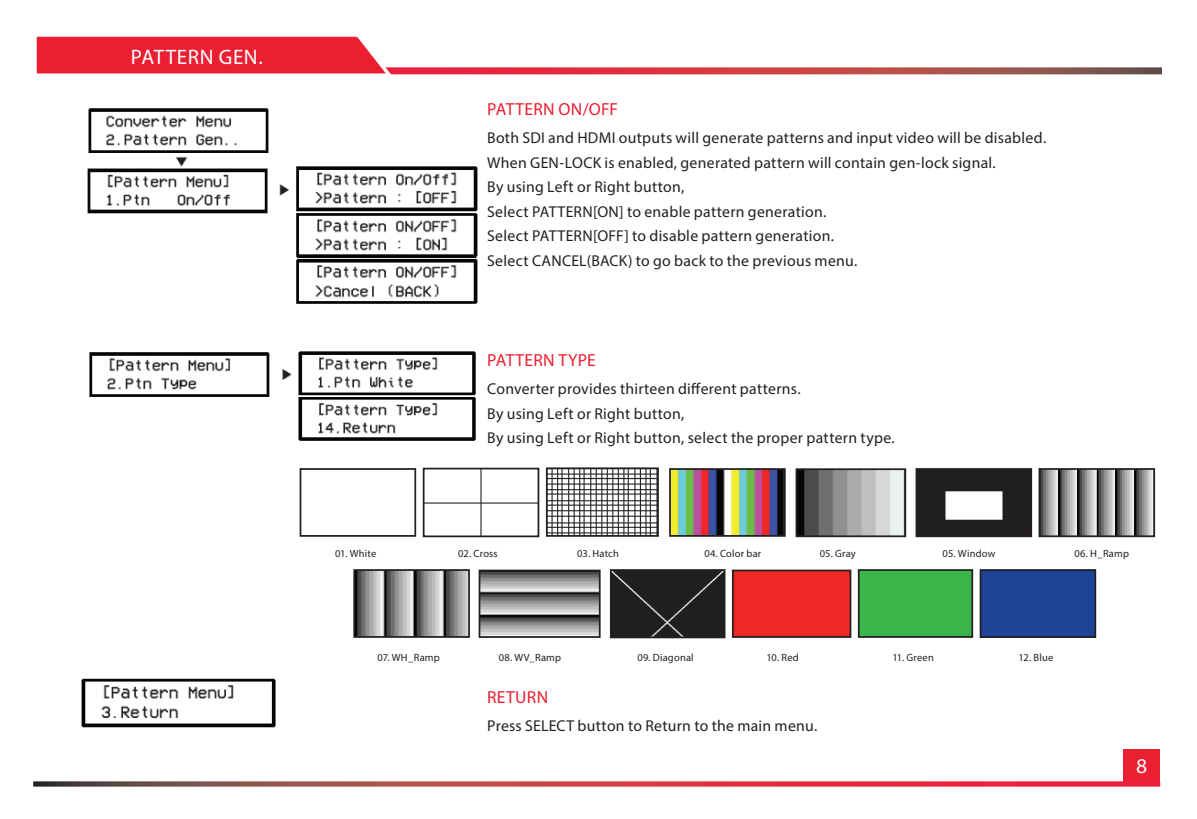
<style>
.page{position:relative;width:1197px;height:819px;background:#fff}
.page>*{position:absolute;margin:0;border:0;box-sizing:border-box;transform-origin:0 0}
.t1{font:21px "Myriad Pro";letter-spacing:.03em;color:#fff}
.t2{font:17.5px "Myriad Pro";letter-spacing:.02em;color:#eb1f31}
.t3{font:15.75px/24.5px "Myriad Pro";letter-spacing:.02em;color:#231f20}
.t4{font:10.5px "Myriad Pro";letter-spacing:.015em;color:#231f20}
</style>
<div class="page">
<svg style="left:397px;top:67px;width:765px;height:7px;background:#c4494e"></svg>
<div style="left:1124px;top:749px;width:36px;height:33px;background:#eb1f31"></div>
<svg style="left:36px;top:36px;width:361px;height:39px;background:#ed3a4a"></svg>
<svg style="left:33px;top:781px;width:1127px;height:6px;background:#c45259"></svg>
<img style="left:87px;top:108px;width:183px;height:289px">
<img style="left:279px;top:166px;width:199px;height:138px">
<img style="left:282px;top:351px;width:194px;height:90px">
<img style="left:81px;top:678px;width:195px;height:50px">
<div style="left:300px;top:468px;width:116px;height:69px;border:2px solid #231f20"></div>
<img style="left:426px;top:471px;width:110px;height:63px">
<div style="left:423px;top:468px;width:116px;height:69px;border:2px solid #231f20"></div>
<img style="left:549px;top:470px;width:107px;height:64px">
<div style="left:546px;top:467px;width:113px;height:70px;border:2px solid #231f20"></div>
<img style="left:672px;top:471px;width:111px;height:63px">
<div style="left:669px;top:468px;width:117px;height:69px;border:2px solid #231f20"></div>
<img style="left:799px;top:471px;width:104px;height:63px">
<div style="left:796px;top:468px;width:110px;height:69px;border:2px solid #231f20"></div>
<img style="left:919px;top:471px;width:110px;height:63px">
<div style="left:916px;top:468px;width:116px;height:69px;border:2px solid #231f20"></div>
<img style="left:1042px;top:471px;width:110px;height:63px">
<div style="left:1039px;top:468px;width:116px;height:69px;border:2px solid #231f20"></div>
<img style="left:356px;top:572px;width:111px;height:63px">
<div style="left:353px;top:569px;width:117px;height:69px;border:2px solid #231f20"></div>
<img style="left:482px;top:573px;width:116px;height:62px">
<div style="left:479px;top:570px;width:122px;height:68px;border:2px solid #231f20"></div>
<img style="left:613px;top:572px;width:109px;height:63px">
<div style="left:610px;top:569px;width:115px;height:69px;border:2px solid #231f20"></div>
<div style="left:735px;top:573px;width:113px;height:62px;background:#ed2825"></div>
<div style="left:732px;top:570px;width:119px;height:68px;border:2px solid #231f20"></div>
<div style="left:861px;top:572px;width:109px;height:63px;background:#3ab54a"></div>
<div style="left:858px;top:569px;width:115px;height:69px;border:2px solid #231f20"></div>
<div style="left:983px;top:572px;width:110px;height:63px;background:#1f4397"></div>
<div style="left:980px;top:569px;width:116px;height:69px;border:2px solid #231f20"></div>
<h1 class="t1" style="left:131px;top:44px;width:134px">PATTERN GEN.</h1>
<p class="t2" style="left:487px;top:98px;width:132px">PATTERN ON/OFF</p>
<p class="t3" style="left:487px;top:125px;width:561px">Both SDI and HDMI outputs will generate patterns and input video will be disabled.<br>When GEN-LOCK is enabled, generated pattern will contain gen-lock signal.<br>By using Left or Right button,<br>Select PATTERN[ON] to enable pattern generation.<br>Select PATTERN[OFF] to disable pattern generation.<br>Select CANCEL(BACK) to go back to the previous menu.</p>
<p class="t2" style="left:487px;top:350px;width:110px">PATTERN TYPE</p>
<p class="t3" style="left:487px;top:377px;width:409px">Converter provides thirteen different patterns.<br>By using Left or Right button,<br>By using Left or Right button, select the proper pattern type.</p>
<p class="t4" style="left:335px;top:547px;width:43px">01. White</p>
<p class="t4" style="left:458px;top:547px;width:41px">02. Cross</p>
<p class="t4" style="left:577px;top:547px;width:43px">03. Hatch</p>
<p class="t4" style="left:704px;top:547px;width:58px">04. Color bar</p>
<p class="t4" style="left:820px;top:547px;width:38px">05. Gray</p>
<p class="t4" style="left:943px;top:547px;width:54px">05. Window</p>
<p class="t4" style="left:1074px;top:547px;width:56px">06. H_Ramp</p>
<p class="t4" style="left:377px;top:651px;width:64px">07. WH_Ramp</p>
<p class="t4" style="left:499px;top:651px;width:64px">08. WV_Ramp</p>
<p class="t4" style="left:638px;top:651px;width:58px">09. Diagonal</p>
<p class="t4" style="left:767px;top:651px;width:34px">10. Red</p>
<p class="t4" style="left:892px;top:651px;width:43px">11. Green</p>
<p class="t4" style="left:1019px;top:651px;width:36px">12. Blue</p>
<p class="t2" style="left:487px;top:686px;width:63px">RETURN</p>
<p class="t3" style="left:487px;top:713px;width:332px">Press SELECT button to Return to the main menu.</p>
<h1 class="t1" style="left:1136px;top:753px;width:13px">8</h1>
</div>
